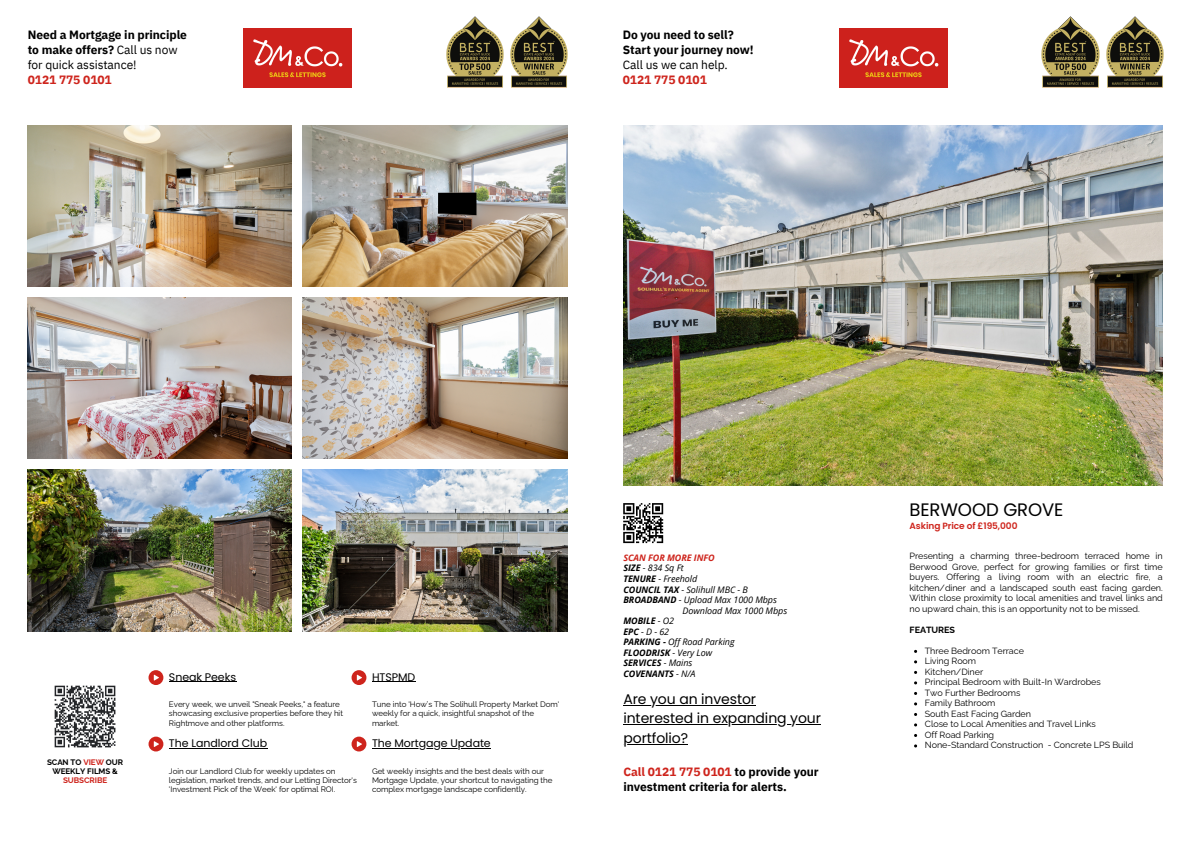
<style>
.page{position:relative;width:1191px;height:843px;background:#fff}
.page>*{position:absolute;margin:0;border:0;box-sizing:border-box;transform-origin:0 0}
.t1{font:18px "Poppins";letter-spacing:-.005em;color:#000}
.t2{font:14px "Poppins";letter-spacing:-.005em;color:#000}
.t3{font:700 12px/15px "IBM Plex Sans";letter-spacing:-.005em;color:#000}
.t4{font:11px "Poppins";letter-spacing:-.005em;color:#000}
.t5{font:9px/10.5px "Raleway";letter-spacing:-.005em;color:#000;text-align:justify}
.t6{font:italic 9px "Open Sans";letter-spacing:-.005em;color:#000}
.t7{font:italic 700 9px "Open Sans";letter-spacing:-.005em;color:#000}
.t8{font:600 9px "Poppins";letter-spacing:-.005em;color:#ce241c}
.t9{font:italic 700 9px "Open Sans";letter-spacing:-.005em;color:#ce241c}
.t10{font:700 9px "Raleway";letter-spacing:-.005em;color:#000}
.t11{font:8px/9.3px "Raleway";letter-spacing:-.005em;color:#000}
.t12{font:700 8px/9.3px "Raleway";letter-spacing:-.005em;color:#000;text-align:center}
.s1{font-weight:400}
.s2{color:#ce241c}
.s3{font-weight:700}
</style>
<div class="page">
<img style="left:28px;top:125px;width:264px;height:161px">
<img style="left:28px;top:297px;width:264px;height:162px">
<img style="left:28px;top:470px;width:264px;height:161px">
<img style="left:303px;top:125px;width:264px;height:161px">
<img style="left:303px;top:297px;width:264px;height:162px">
<img style="left:303px;top:470px;width:264px;height:161px">
<img style="left:243px;top:28px;width:108px;height:59px">
<svg style="left:148px;top:670px;width:15px;height:14px"></svg>
<svg style="left:351px;top:670px;width:15px;height:14px"></svg>
<svg style="left:148px;top:736px;width:15px;height:15px"></svg>
<svg style="left:351px;top:736px;width:15px;height:15px"></svg>
<img style="left:446px;top:16px;width:58px;height:72px">
<img style="left:510px;top:16px;width:58px;height:72px">
<img style="left:623px;top:125px;width:539px;height:360px">
<img style="left:839px;top:28px;width:108px;height:59px">
<img style="left:1041px;top:16px;width:59px;height:72px">
<img style="left:1106px;top:16px;width:58px;height:72px">
<hr style="left:372px;top:681px;width:43px;height:1px;background:#000">
<hr style="left:372px;top:747px;width:118px;height:1px;background:#000">
<hr style="left:169px;top:681px;width:67px;height:1px;background:#000">
<hr style="left:169px;top:747px;width:98px;height:1px;background:#000">
<img style="left:54px;top:685px;width:62px;height:63px">
<hr style="left:623px;top:704px;width:133px;height:1px;background:#000">
<hr style="left:623px;top:724px;width:197px;height:1px;background:#000">
<hr style="left:623px;top:743px;width:65px;height:1px;background:#000">
<svg style="left:623px;top:503px;width:40px;height:40px"></svg>
<p class="t3" style="left:28px;top:27px;width:161px">Need a Mortgage in principle to make offers? <span class="s1">Call us now for quick assistance!<br></span><span class="s2">0121 775 0101</span></p>
<h5 class="t3" style="left:622px;top:27px;width:132px">Do you need to sell?<br>Start your journey now!<br><span class="s1">Call us we can help.<br></span><span class="s2">0121 775 0101</span></h5>
<h5 class="t4" style="left:169px;top:668px;width:69px">Sneak Peeks</h5>
<p class="t4" style="left:372px;top:668px;width:45px">HTSPMD</p>
<p class="t9" style="left:623px;top:551px;width:93px">SCAN FOR MORE INFO</p>
<p class="t6" style="left:623px;top:561px;width:62px"><span class="s3">SIZE</span> - 834 Sq Ft</p>
<p class="t6" style="left:623px;top:572px;width:75px"><span class="s3">TENURE</span> - Freehold</p>
<p class="t6" style="left:623px;top:582px;width:126px"><span class="s3">COUNCIL TAX</span> - Solihull MBC - B</p>
<p class="t6" style="left:623px;top:593px;width:155px"><span class="s3">BROADBAND</span> - Upload Max 1000 Mbps</p>
<p class="t6" style="left:682px;top:603px;width:106px">Download Max 1000 Mbps</p>
<p class="t7" style="left:623px;top:614px;width:52px">MOBILE <span class="s1">- O2</span></p>
<p class="t6" style="left:623px;top:624px;width:47px"><span class="s3">EPC</span>-D-62</p>
<p class="t6" style="left:623px;top:635px;width:113px"><span class="s3">PARKING -</span> Off Road Parking</p>
<p class="t7" style="left:623px;top:645px;width:90px">FLOODRISK <span class="s1">- Very Low</span></p>
<p class="t7" style="left:623px;top:656px;width:70px">SERVICES <span class="s1">- Mains</span></p>
<p class="t7" style="left:623px;top:666px;width:74px">COVENANTS <span class="s1">- N/A</span></p>
<h5 class="t11" style="left:169px;top:699px;width:175px">Every week, we unveil "Sneak Peeks," a feature showcasing exclusive properties before they hit<br>Rightmove and other platforms.</h5>
<p class="t4" style="left:169px;top:735px;width:100px">The Landlord Club</p>
<p class="t12" style="left:47px;top:757px;width:78px">SCAN TO <span class="s2">VIEW</span> OUR<br>WEEKLY FILMS &amp;<br><span class="s2">SUBSCRIBE</span></p>
<h3 class="t11" style="left:169px;top:765px;width:189px">Join our Landlord Club for weekly updates on legislation, market trends, and our Letting Director's 'Investment Pick of the Week' for optimal ROI.</h3>
<p class="t11" style="left:372px;top:699px;width:189px">Tune into 'How’s The Solihull Property Market Dom' weekly for a quick, insightful snapshot of the market.</p>
<p class="t4" style="left:372px;top:735px;width:120px">The Mortgage Update</p>
<p class="t11" style="left:372px;top:765px;width:182px">Get weekly insights and the best deals with our<br>Mortgage Update, your shortcut to navigating the complex mortgage landscape confidently.</p>
<h5 class="t2" style="left:623px;top:689px;width:134px">Are you an investor</h5>
<p class="t2" style="left:623px;top:708px;width:199px">interested in expanding your</p>
<p class="t2" style="left:623px;top:728px;width:66px">portfolio?</p>
<p class="t3" style="left:623px;top:763px;width:197px"><span class="s2">Call 0121 775 0101</span> to provide your investment criteria for alerts.</p>
<p class="t1" style="left:909px;top:497px;width:155px">BERWOOD GROVE</p>
<h2 class="t5" style="left:909px;top:550px;width:255px">Presenting a charming three-bedroom terraced home in Berwood Grove, perfect for growing families or first time buyers. Offering a living room with an electric fire, a kitchen/diner and a landscaped south east facing garden.<br>Within close proximity to local amenities and travel links and no upward chain, this is an opportunity not to be missed.</h2>
<h4 class="t10" style="left:909px;top:624px;width:47px">FEATURES</h4>
<h1 class="t5" style="left:924px;top:645px;width:101px">Three Bedroom Terrace</h1>
<p class="t5" style="left:924px;top:655px;width:53px">Living Room</p>
<p class="t5" style="left:924px;top:666px;width:60px">Kitchen/Diner</p>
<h6 class="t5" style="left:924px;top:676px;width:177px">Principal Bedroom with Built-In Wardrobes</h6>
<p class="t5" style="left:924px;top:687px;width:97px">Two Further Bedrooms</p>
<p class="t5" style="left:924px;top:697px;width:72px">Family Bathroom</p>
<p class="t5" style="left:924px;top:708px;width:108px">South East Facing Garden</p>
<p class="t5" style="left:924px;top:718px;width:172px">Close to Local Amenities and Travel Links</p>
<p class="t5" style="left:924px;top:729px;width:71px">Off Road Parking</p>
<p class="t5" style="left:924px;top:739px;width:210px">None-Standard Construction - Concrete LPS Build</p>
<p class="t8" style="left:909px;top:519px;width:109px">Asking Price of £195,000</p>
</div>
